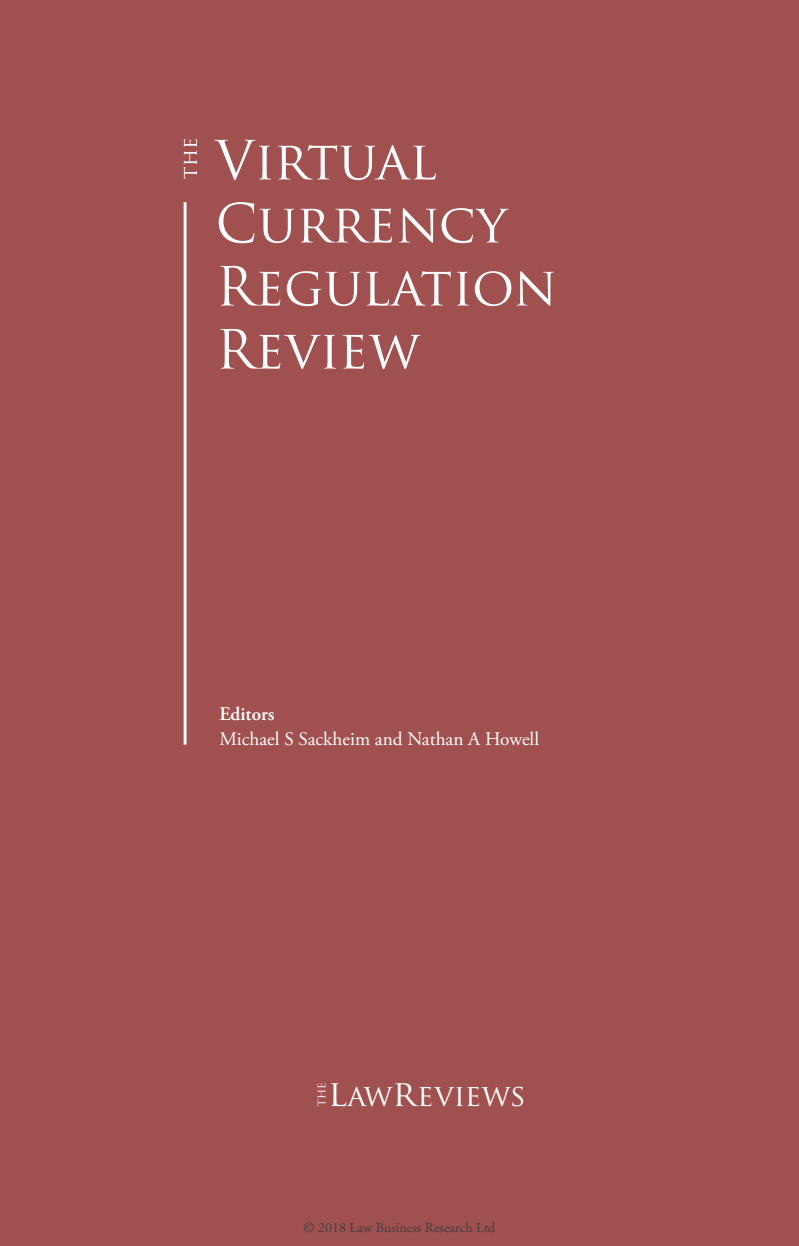
<style>
.page{position:relative;width:799px;height:1246px;background:#fff}
.page>*{position:absolute;margin:0;border:0;box-sizing:border-box;transform-origin:0 0}
.t1{font:52.5px/63px "Trajan Pro";color:#fff}
.t2{font:29.75px "Trajan Pro";color:#fff}
.t3{font:19.25px "Adobe Garamond Pro";color:#fff}
.t4{font:600 19.25px "Adobe Garamond Pro";color:#fff}
.t5{font:14px "Adobe Garamond Pro";color:#404040}
.s1{font-size:35.7px}
</style>
<div class="page">
<div style="left:0;top:0;width:799px;height:1245px;background:#a0504e"></div>
<svg style="left:184px;top:139px;width:13px;height:40px"></svg>
<hr style="left:184px;top:202px;width:2px;height:542px;background:#fff">
<svg style="left:317px;top:1083px;width:8px;height:22px"></svg>
<h1 class="t1" style="left:215px;top:128px;width:343px">Virtual<br>Currency<br>Regulation<br>Review</h1>
<p class="t4" style="left:219px;top:702px;width:57px">Editors</p>
<p class="t3" style="left:219px;top:726px;width:321px">Michael S Sackheim and Nathan A Howell</p>
<h2 class="t2" style="left:328px;top:1076px;width:199px"><span class="s1">l</span>aw<span class="s1">r</span>eviews</h2>
<p class="t5" style="left:303px;top:1219px;width:193px">© 2018 Law Business Research Ltd</p>
</div>
